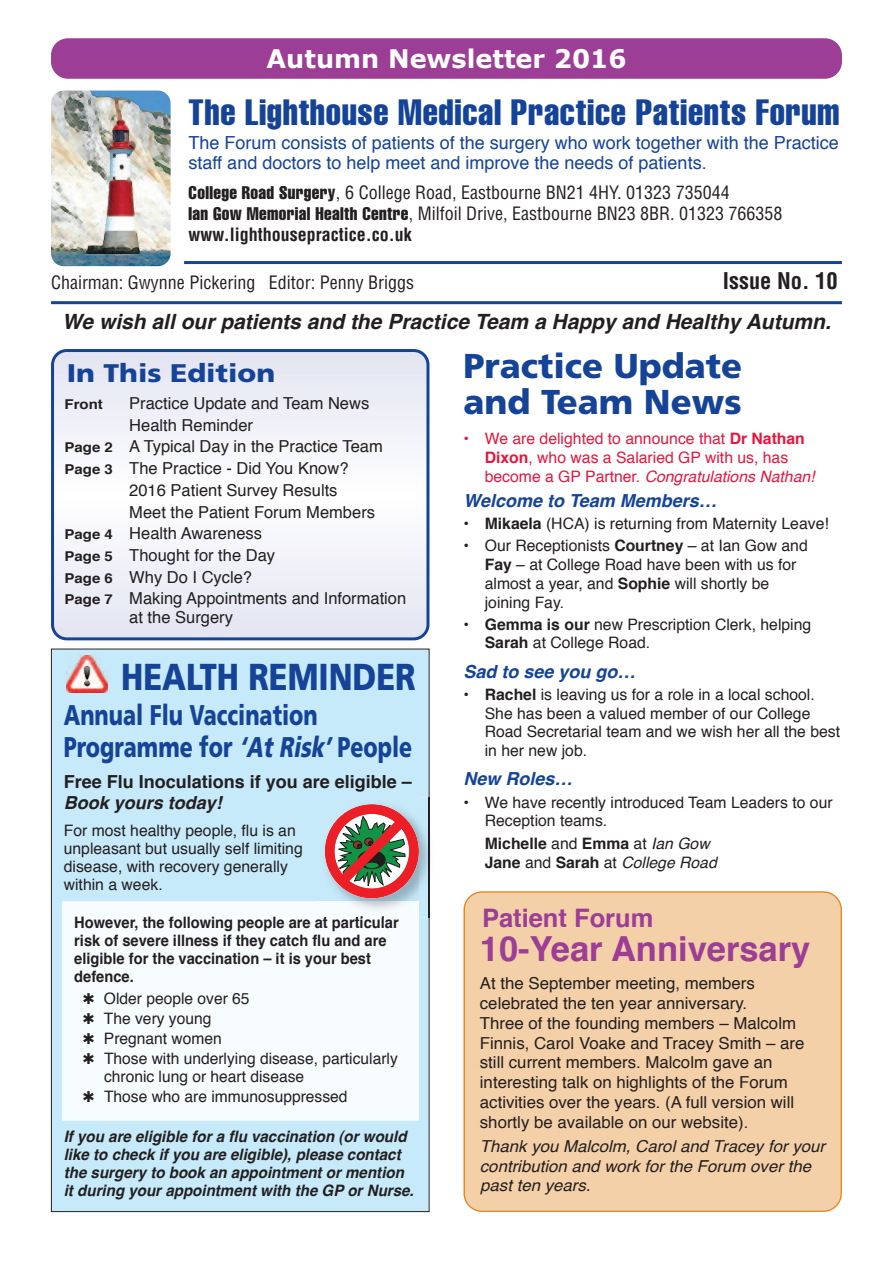
<style>
.page{position:relative;width:893px;height:1263px;background:#fff}
.page>*{position:absolute;margin:0;border:0;box-sizing:border-box;transform-origin:0 0}
.t1{font:900 37.5px "Frutiger";color:#154398;scale:.82 1}
.t2{font:extra-condensed 36px "Helvetica";letter-spacing:.02em;color:#154398}
.t3{font:900 34.5px/36px "Frutiger";color:#154398}
.t4{font:700 34.5px "Helvetica";color:#9c3d96}
.t5{font:900 28.5px/31.5px "Frutiger";color:#154398;scale:.75 1}
.t6{font:700 25.5px "Verdana";color:#fff}
.t7{font:900 25.5px "Frutiger";color:#154398;scale:1.11 1}
.t8{font:700 25.5px "Helvetica";color:#9c3d96}
.t9{font:700 condensed 22.5px "Helvetica";color:#231f20}
.t10{font:italic 700 21px "Helvetica";color:#231f20}
.t11{font:condensed 18px/21px "Helvetica";color:#231f20}
.t12{font:18px/19.5px "Helvetica";color:#154398}
.t13{font:italic 700 18px "Helvetica";color:#154398}
.t14{font:700 18px "Helvetica";color:#231f20}
.t15{font:italic 700 18px "Helvetica";color:#231f20}
.t16{font:16.5px/19.8px "Helvetica";color:#231f20}
.t17{font:italic 16.5px/19.8px "Helvetica";color:#231f20}
.t18{font:15.75px/18.8px "Helvetica";color:#231f20}
.t19{font:italic 700 15.75px/18px "Helvetica";color:#231f20;scale:.96 1}
.t20{font:700 15.75px/18px "Helvetica";color:#231f20;scale:.93 1}
.t21{font:15.75px/18.8px "Helvetica";color:#e4183e}
.t22{font:700 15.75px/18.8px "Helvetica";color:#231f20}
.t23{font:700 13.5px "Helvetica";color:#231f20;scale:1.11 1}
.s1{font-stretch:extra-condensed}
.s2{font-weight:700}
.s3{font-style:italic}
.s4{font-weight:400}
.s5{font-weight:400;font-style:italic}
.s6{font-weight:700;font-size:13.5px}
</style>
<div class="page">
<div style="left:51px;top:38px;width:791px;height:41px;background:#9c3d96;border-radius:17px"></div>
<img style="left:51px;top:91px;width:120px;height:175px;border-radius:13px">
<hr style="left:184px;top:261px;width:658px;height:3px;background:#154398">
<hr style="left:51px;top:301px;width:791px;height:3px;background:#154398">
<svg style="left:51px;top:349px;width:378px;height:291px"></svg>
<div style="left:53px;top:651px;width:374px;height:559px;background:#c6eafa"></div>
<svg style="left:62px;top:901px;width:357px;height:219px"></svg>
<img style="left:67px;top:656px;width:41px;height:37px">
<img style="left:318px;top:798px;width:111px;height:120px">
<img style="left:429px;top:798px;width:1px;height:120px">
<svg style="left:328px;top:808px;width:87px;height:87px"></svg>
<div style="left:325px;top:804px;width:94px;height:94px;border:10px solid #ed1f26;border-radius:50%"></div>
<div style="left:463px;top:891px;width:379px;height:321px;background:#f4d0a8"></div>
<svg style="left:83px;top:993px;width:11px;height:11px"></svg>
<svg style="left:83px;top:1013px;width:11px;height:11px"></svg>
<svg style="left:83px;top:1033px;width:11px;height:11px"></svg>
<svg style="left:83px;top:1053px;width:11px;height:11px"></svg>
<svg style="left:83px;top:1091px;width:11px;height:11px"></svg>
<h3 class="t6" style="left:266px;top:42px;width:361px">Autumn Newsletter 2016</h3>
<h2 class="t2" style="left:189px;top:100px;width:653px">The Lighthouse Medical Practice Patients Forum</h2>
<p class="t12" style="left:189px;top:135px;width:652px">The Forum consists of patients of the surgery who work together with the Practice staff and doctors to help meet and improve the needs of patients.</p>
<p class="t11" style="left:189px;top:182px;width:595px"><span class="s1">College Road Surgery</span>, 6 College Road, Eastbourne BN21 4HY. 01323 735044<br><span class="s1">Ian Gow Memorial Health Centre</span>, Milfoil Drive, Eastbourne BN23 8BR. 01323 766358 <span class="s2">www.lighthousepractice.co.uk</span></p>
<p class="t11" style="left:51px;top:272px;width:365px">Chairman: Gwynne Pickering Editor: Penny Briggs</p>
<h3 class="t9" style="left:723px;top:268px;width:116px">Issue No. 10</h3>
<h3 class="t10" style="left:62px;top:312px;width:770px">We wish all our patients and the Practice Team a Happy and Healthy Autumn.</h3>
<h3 class="t3" style="left:463px;top:351px;width:280px">Practice Update and Team News</h3>
<p class="t21" style="left:485px;top:431px;width:331px;text-indent:-21px">• We are delighted to announce that <span class="s2">Dr Nathan<br>Dixon</span>, who was a Salaried GP with us, has become a GP Partner. <span class="s3">Congratulations Nathan!</span></p>
<p class="t13" style="left:463px;top:493px;width:255px">Welcome to Team Members…</p>
<p class="t18" style="left:463px;top:515px;width:367px">• <span class="s2">Mikaela</span> (HCA) is returning from Maternity Leave!</p>
<p class="t18" style="left:485px;top:538px;width:325px;text-indent:-21px">• Our Receptionists <span class="s2">Courtney</span> – at Ian Gow and <span class="s2">Fay</span> – at College Road have been with us for almost a year, and <span class="s2">Sophie</span> will shortly be joining Fay.</p>
<p class="t18" style="left:485px;top:616px;width:328px;text-indent:-21px">• <span class="s2">Gemma is our</span> new Prescription Clerk, helping<br><span class="s2">Sarah</span> at College Road.</p>
<p class="t13" style="left:463px;top:664px;width:174px">Sad to see you go…</p>
<p class="t18" style="left:485px;top:686px;width:357px;text-indent:-21px">• <span class="s2">Rachel</span> is leaving us for a role in a local school.<br>She has been a valued member of our College Road Secretarial team and we wish her all the best in her new job.</p>
<p class="t13" style="left:463px;top:771px;width:111px">New Roles…</p>
<p class="t18" style="left:485px;top:794px;width:349px;text-indent:-21px">• We have recently introduced Team Leaders to our<br>Reception teams.</p>
<p class="t22" style="left:485px;top:836px;width:234px">Michelle <span class="s4">and</span> Emma <span class="s4">at</span> <span class="s5">Ian Gow<br></span>Jane <span class="s4">and</span> Sarah <span class="s4">at</span> <span class="s5">College Road</span></p>
<h3 class="t7" style="left:67px;top:362px;width:189px">In This Edition</h3>
<p class="t23" style="left:65px;top:398px;width:36px">Front</p>
<p class="t16" style="left:129px;top:395px;width:241px">Practice Update and Team News</p>
<p class="t16" style="left:129px;top:416px;width:125px">Health Reminder</p>
<p class="t16" style="left:65px;top:438px;width:320px"><span class="s6">Page 2</span> A Typical Day in the Practice Team</p>
<p class="t16" style="left:65px;top:460px;width:285px"><span class="s6">Page 3</span> The Practice - Did You Know?</p>
<p class="t16" style="left:129px;top:481px;width:210px">2016 Patient Survey Results</p>
<p class="t16" style="left:129px;top:503px;width:247px">Meet the Patient Forum Members</p>
<p class="t16" style="left:65px;top:525px;width:199px"><span class="s6">Page 4</span> Health Awareness</p>
<p class="t16" style="left:65px;top:547px;width:212px"><span class="s6">Page 5</span> Thought for the Day</p>
<p class="t16" style="left:65px;top:568px;width:189px"><span class="s6">Page 6</span> Why Do I Cycle?</p>
<p class="t16" style="left:65px;top:590px;width:343px"><span class="s6">Page 7</span> Making Appointments and Information</p>
<p class="t16" style="left:129px;top:609px;width:105px">at the Surgery</p>
<h1 class="t1" style="left:121px;top:661px;width:361px">HEALTH REMINDER</h1>
<h3 class="t5" style="left:64px;top:702px;width:466px">Annual Flu Vaccination<br>Programme for <span class="s3">‘AtRisk’</span>People</h3>
<p class="t14" style="left:64px;top:774px;width:350px">Free Flu Inoculations if you are eligible –</p>
<p class="t15" style="left:64px;top:795px;width:160px">Book yours today!</p>
<p class="t18" style="left:64px;top:822px;width:241px;line-height:18px">For most healthy people, flu is an unpleasant but usually self limiting disease, with recovery generally within a week.</p>
<p class="t20" style="left:74px;top:914px;width:350px">However, the following people are at particular risk of severe illness if they catch flu and are eligible for the vaccination – it is your best defence.</p>
<p class="t18" style="left:104px;top:989px;width:295px;line-height:20.1px">Older people over 65<br>The very young<br>Pregnant women<br>Those with underlying disease, particularly</p>
<p class="t18" style="left:104px;top:1068px;width:245px;line-height:20.1px">chronic lung or heart disease<br>Those who are immunosuppressed</p>
<p class="t19" style="left:64px;top:1128px;width:366px">If you are eligible for a flu vaccination (or would like to check if you are eligible), please contact the surgery to book an appointment or mention it during your appointment with the GP or Nurse.</p>
<h3 class="t8" style="left:482px;top:907px;width:173px">Patient Forum</h3>
<h3 class="t4" style="left:480px;top:935px;width:332px">10-Year Anniversary</h3>
<p class="t16" style="left:480px;top:975px;width:326px">At the September meeting, members celebrated the ten year anniversary.<br>Three of the founding members – Malcolm Finnis, Carol Voake and Tracey Smith – are still current members. Malcolm gave an interesting talk on highlights of the Forum activities over the years. (A full version will shortly be available on our website).</p>
<p class="t17" style="left:480px;top:1137px;width:347px">Thank you Malcolm, Carol and Tracey for your contribution and work for the Forum over the past ten years.</p>
</div>
